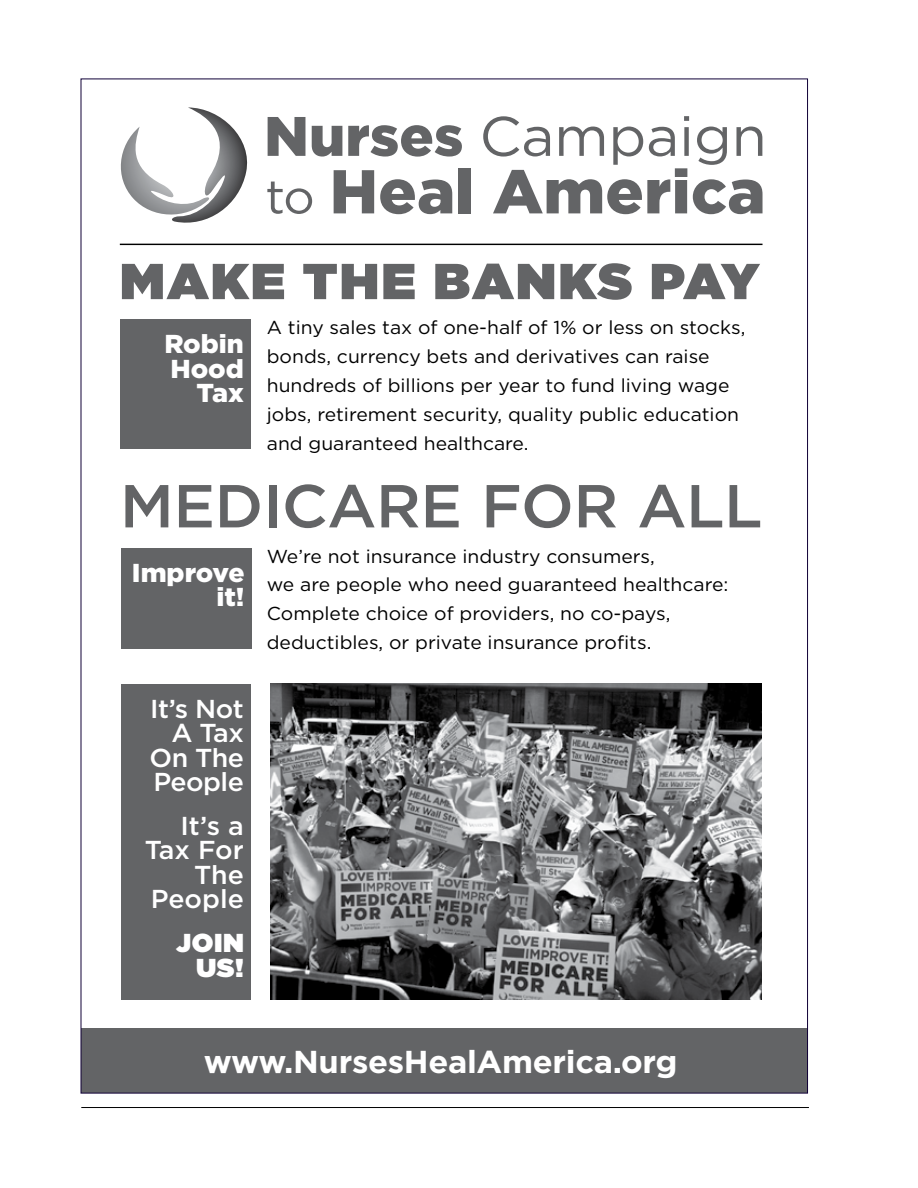
<style>
.page{position:relative;width:918px;height:1188px;background:#fff}
.page>*{position:absolute;margin:0;border:0;box-sizing:border-box;transform-origin:0 0}
.t1{font:500 60.45px "Gotham";letter-spacing:-.01em;color:#636466}
.t2{font:900 50.4px "Gotham";letter-spacing:.04em;color:#636466}
.t3{font:700 31.65px "Gotham";letter-spacing:-.01em;color:#fff}
.t4{font:500 25.95px/24.5px "Gotham";letter-spacing:-.02em;color:#fff;text-align:right}
.t5{font:900 25.95px/24.5px "Gotham";color:#fff;text-align:right}
.t6{font:900 25.95px/24.5px "Gotham";letter-spacing:.02em;color:#fff;text-align:right}
.t7{font:18.75px/28.8px "Gotham";color:#000}
</style>
<div class="page">
<hr style="left:81px;top:1107px;width:728px;height:1px;background:#000">
<div style="left:81px;top:1028px;width:727px;height:64px;background:#636466"></div>
<svg style="left:120px;top:107px;width:128px;height:116px"></svg>
<svg style="left:268px;top:117px;width:37px;height:39px"></svg>
<svg style="left:312px;top:126px;width:30px;height:31px"></svg>
<svg style="left:348px;top:125px;width:114px;height:32px"></svg>
<svg style="left:267px;top:182px;width:45px;height:32px"></svg>
<svg style="left:334px;top:170px;width:40px;height:43px"></svg>
<svg style="left:380px;top:179px;width:72px;height:35px"></svg>
<div style="left:459px;top:168px;width:12px;height:45px;background:#636466"></div>
<svg style="left:483px;top:116px;width:280px;height:98px"></svg>
<hr style="left:120px;top:244px;width:643px;height:1px;background:#000">
<div style="left:121px;top:320px;width:130px;height:129px;background:#636466"></div>
<div style="left:121px;top:548px;width:130px;height:101px;background:#636466"></div>
<img style="left:270px;top:684px;width:491px;height:316px">
<div style="left:121px;top:684px;width:130px;height:316px;background:#636466"></div>
<h2 class="t2" style="left:120px;top:245px;width:641px">MAKE THE BANKS PAY</h2>
<p class="t7" style="left:267px;top:313px;width:480px">A tiny sales tax of one-half of 1% or less on stocks, bonds, currency bets and derivatives can raise hundreds of billions per year to fund living wage jobs, retirement security, quality public education and guaranteed healthcare.</p>
<h1 class="t1" style="left:120px;top:466px;width:644px">Medicare for all</h1>
<p class="t7" style="left:267px;top:541px;width:463px">We’re not insurance industry consumers,<br>we are people who need guaranteed healthcare:<br>Complete choice of providers, no co-pays, deductibles, or private insurance profits.</p>
<h3 class="t5" style="left:164px;top:332px;width:81px">Robin<br>Hood<br>Tax</h3>
<h3 class="t5" style="left:132px;top:560px;width:114px">Improve it!</h3>
<h3 class="t4" style="left:150px;top:696px;width:96px">it’s Not a Tax on The<br>People</h3>
<h3 class="t4" style="left:145px;top:813px;width:101px">it’s a<br>Tax for<br>The<br>People</h3>
<h3 class="t6" style="left:176px;top:930px;width:69px">JOIN<br>US!</h3>
<h3 class="t3" style="left:204px;top:1041px;width:475px">www.NursesHealAmerica.org</h3>
</div>
